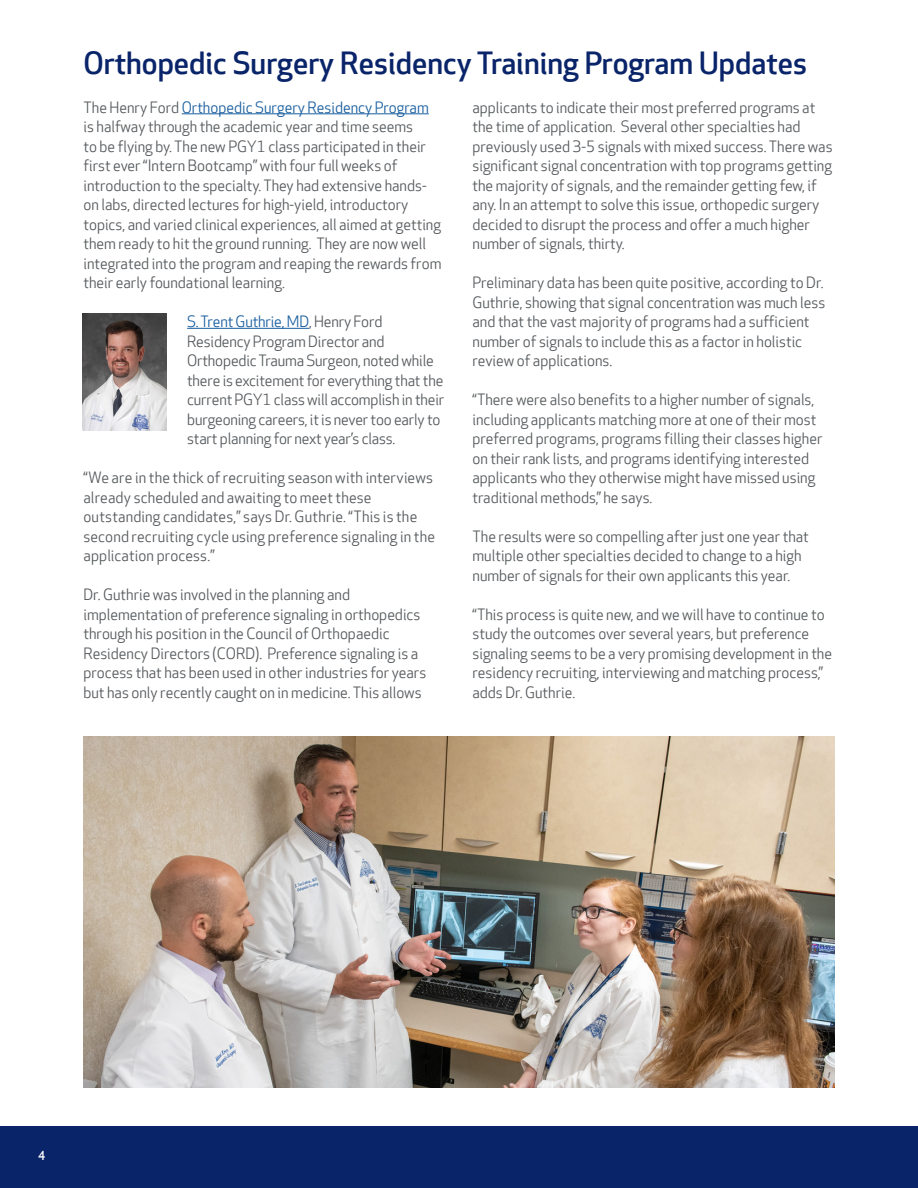
<style>
.page{position:relative;width:918px;height:1188px;background:#fff}
.page>*{position:absolute;margin:0;border:0;box-sizing:border-box;transform-origin:0 0}
.Subhead_20_26{font:500 30px "Apex New";color:#0a246a}
.Body_10_13{font:15px/19.5px "Apex New";color:#55595c}
.t1{font:500 12px "Apex New";color:#fff}
.s1{color:#175d9e}
</style>
<div class="page">
<div style="left:0;top:1126px;width:918px;height:62px;background:#0a246a"></div>
<hr style="left:182px;top:114px;width:247px;height:1px;background:#175d9e">
<hr style="left:187px;top:328px;width:122px;height:1px;background:#175d9e">
<img style="left:82px;top:314px;width:85px;height:116px">
<img style="left:83px;top:736px;width:752px;height:352px">
<p class="Subhead_20_26" style="left:83px;top:46px;width:725px">Orthopedic Surgery Residency Training Program Updates</p>
<p class="Body_10_13" style="left:83px;top:98px;width:359px">The Henry Ford <span class="s1">Orthopedic Surgery Residency Program </span>is halfway through the academic year and time seems<br>to be flying by. The new PGY1 class participated in their first ever “Intern Bootcamp” with four full weeks of introduction to the specialty. They had extensive hands&shy;on labs, directed lectures for high-yield, introductory topics, and varied clinical experiences, all aimed at getting them ready to hit the ground running. They are now well integrated into the program and reaping the rewards from their early foundational learning.</p>
<p class="Body_10_13" style="left:187px;top:312px;width:259px"><span class="s1">S. Trent Guthrie, MD</span>, Henry Ford Residency Program Director and Orthopedic Trauma Surgeon, noted while there is excitement for everything that the current PGY1 class will accomplish in their burgeoning careers, it is never too early to start planning for next year’s class.</p>
<p class="Body_10_13" style="left:83px;top:468px;width:353px">“We are in the thick of recruiting season with interviews already scheduled and awaiting to meet these outstanding candidates,” says Dr. Guthrie. “This is the second recruiting cycle using preference signaling in the application process.”</p>
<p class="Body_10_13" style="left:83px;top:585px;width:344px">Dr. Guthrie was involved in the planning and implementation of preference signaling in orthopedics through his position in the Council of Orthopaedic Residency Directors (CORD). Preference signaling is a process that has been used in other industries for years but has only recently caught on in medicine. This allows</p>
<p class="Body_10_13" style="left:472px;top:98px;width:362px">applicants to indicate their most preferred programs at the time of application. Several other specialties had previously used 3-5 signals with mixed success. There was significant signal concentration with top programs getting the majority of signals, and the remainder getting few, if any. In an attempt to solve this issue, orthopedic surgery decided to disrupt the process and offer a much higher number of signals, thirty.</p>
<p class="Body_10_13" style="left:472px;top:273px;width:354px">Preliminary data has been quite positive, according to Dr.<br>Guthrie, showing that signal concentration was much less and that the vast majority of programs had a sufficient number of signals to include this as a factor in holistic review of applications.</p>
<p class="Body_10_13" style="left:472px;top:390px;width:352px">“There were also benefits to a higher number of signals, including applicants matching more at one of their most preferred programs, programs filling their classes higher on their rank lists, and programs identifying interested applicants who they otherwise might have missed using traditional methods,” he says.</p>
<p class="Body_10_13" style="left:472px;top:527px;width:338px">The results were so compelling after just one year that multiple other specialties decided to change to a high number of signals for their own applicants this year.</p>
<p class="Body_10_13" style="left:472px;top:605px;width:361px">“This process is quite new, and we will have to continue to study the outcomes over several years, but preference signaling seems to be a very promising development in the residency recruiting, interviewing and matching process,” adds Dr. Guthrie.</p>
<p class="t1" style="left:38px;top:1149px;width:9px">4</p>
</div>
